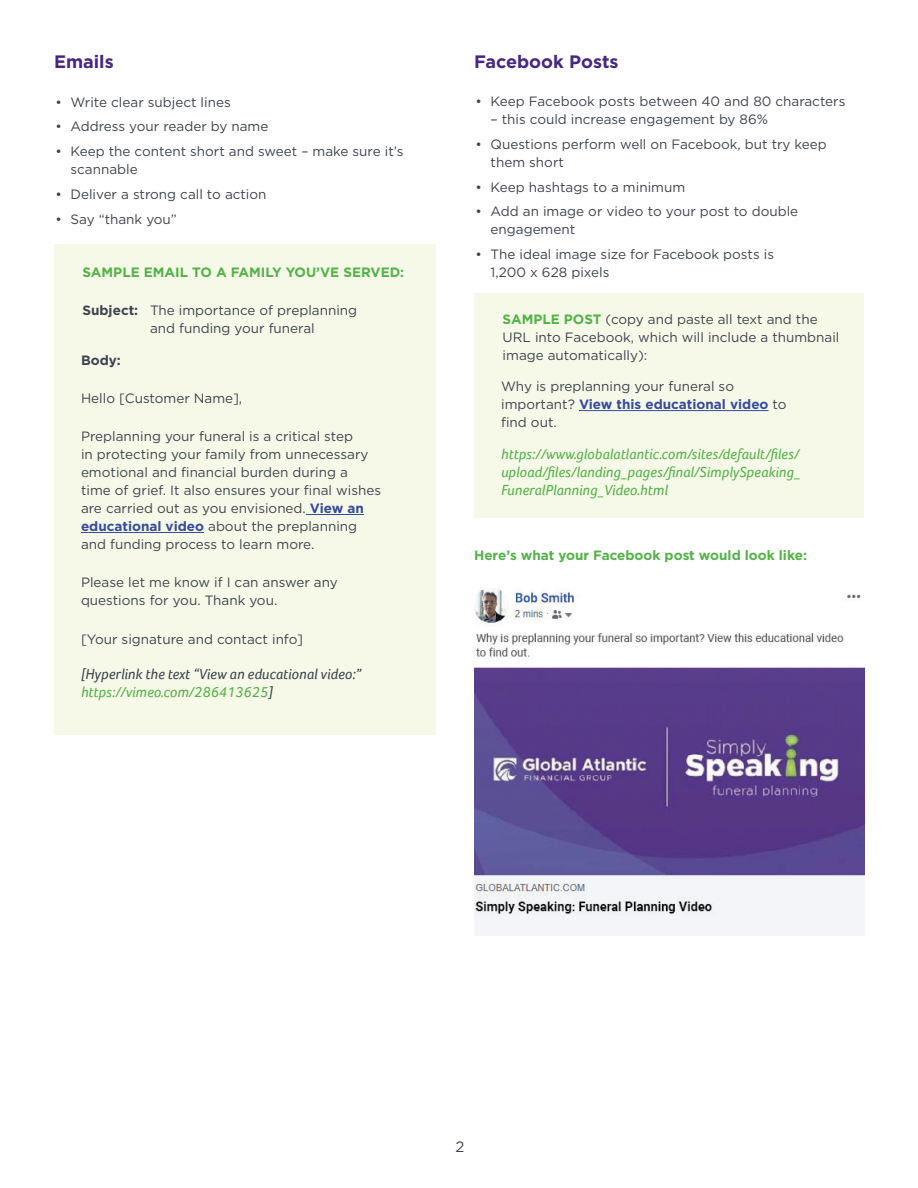
<style>
.page{position:relative;width:918px;height:1188px;background:#fff}
.page>*{position:absolute;margin:0;border:0;box-sizing:border-box;transform-origin:0 0}
.t1{font:700 18px "Gotham";color:#472683}
.t2{font:italic 15px/18px "Foco";color:#53b247;text-align:justify}
.t3{font:italic 15px/18px "Foco";color:#3e444f}
.t4{font:15px "Gotham";color:#3e444f}
.t5{font:13.5px/18px "Gotham";color:#3e444f}
.t6{font:700 13.5px "Gotham";color:#53b247}
.t7{font:700 13.5px "Gotham";color:#3e444f}
.s1{font-weight:700}
.s2{font-weight:700;color:#354b9f}
.s3{color:#53b247}
.s4{font-weight:700;color:#53b247}
</style>
<div class="page">
<div style="left:474px;top:294px;width:390px;height:224px;background:#f6f9e8"></div>
<div style="left:54px;top:244px;width:382px;height:490px;background:#f6f9e8"></div>
<hr style="left:306px;top:514px;width:58px;height:1px;background:#354b9f">
<hr style="left:81px;top:532px;width:123px;height:1px;background:#354b9f">
<hr style="left:579px;top:410px;width:190px;height:1px;background:#354b9f">
<img style="left:474px;top:589px;width:390px;height:347px">
<h1 class="t1" style="left:54px;top:50px;width:61px">Emails</h1>
<p class="t5" style="left:56px;top:93px;width:177px">• Write clear subject lines</p>
<p class="t5" style="left:56px;top:117px;width:214px">• Address your reader by name</p>
<p class="t5" style="left:70px;top:142px;width:335px;text-indent:-15px">• Keep the content short and sweet – make sure it’s scannable</p>
<p class="t5" style="left:56px;top:185px;width:213px">• Deliver a strong call to action</p>
<p class="t5" style="left:56px;top:210px;width:123px">• Say “thank you”</p>
<p class="t6" style="left:82px;top:263px;width:323px">SAMPLE EMAIL TO A FAMILY YOU’VE SERVED:</p>
<p class="t5" style="left:150px;top:301px;width:209px;text-indent:-68px"><span class="s1">Subject:</span> The importance of preplanning and funding your funeral</p>
<p class="t7" style="left:81px;top:351px;width:41px">Body:</p>
<p class="t5" style="left:81px;top:389px;width:163px">Hello [Customer Name],</p>
<p class="t5" style="left:81px;top:427px;width:302px">Preplanning your funeral is a critical step<br>in protecting your family from unnecessary emotional and financial burden during a time of grief. It also ensures your final wishes are carried out as you envisioned. <span class="s2">View an educational video</span> about the preplanning and funding process to learn more.</p>
<p class="t5" style="left:81px;top:573px;width:258px">Please let me know if I can answer any questions for you. Thank you.</p>
<p class="t5" style="left:81px;top:629px;width:224px">[Your signature and contact info]</p>
<p class="t3" style="left:81px;top:665px;width:282px">[Hyperlink the text “View an educational video:” <span class="s3">https://vimeo.com/286413625</span>]</p>
<h1 class="t1" style="left:474px;top:50px;width:146px">Facebook Posts</h1>
<p class="t5" style="left:476px;top:92px;width:371px">• Keep Facebook posts between 40 and 80 characters</p>
<p class="t5" style="left:491px;top:110px;width:279px">– this could increase engagement by 86%</p>
<p class="t5" style="left:491px;top:135px;width:338px;text-indent:-15px">• Questions perform well on Facebook, but try keep them short</p>
<p class="t5" style="left:476px;top:178px;width:211px">• Keep hashtags to a minimum</p>
<p class="t5" style="left:491px;top:202px;width:309px;text-indent:-15px">• Add an image or video to your post to double engagement</p>
<p class="t5" style="left:491px;top:245px;width:285px;text-indent:-15px">• The ideal image size for Facebook posts is<br>1,200 x 628 pixels</p>
<p class="t5" style="left:503px;top:310px;width:338px"><span class="s4">SAMPLE POST</span> (copy and paste all text and the<br>URL into Facebook, which will include a thumbnail image automatically):</p>
<p class="t5" style="left:501px;top:377px;width:287px">Why is preplanning your funeral so important? <span class="s2">View this educational video</span> to find out.</p>
<p class="t2" style="left:501px;top:445px;width:301px">https://www.globalatlantic.com/sites/default/files/ upload/files/landing_pages/final/SimplySpeaking_ FuneralPlanning_Video.html</p>
<p class="t6" style="left:474px;top:546px;width:334px">Here’s what your Facebook post would look like:</p>
<p class="t4" style="left:456px;top:1138px;width:10px">2</p>
</div>
